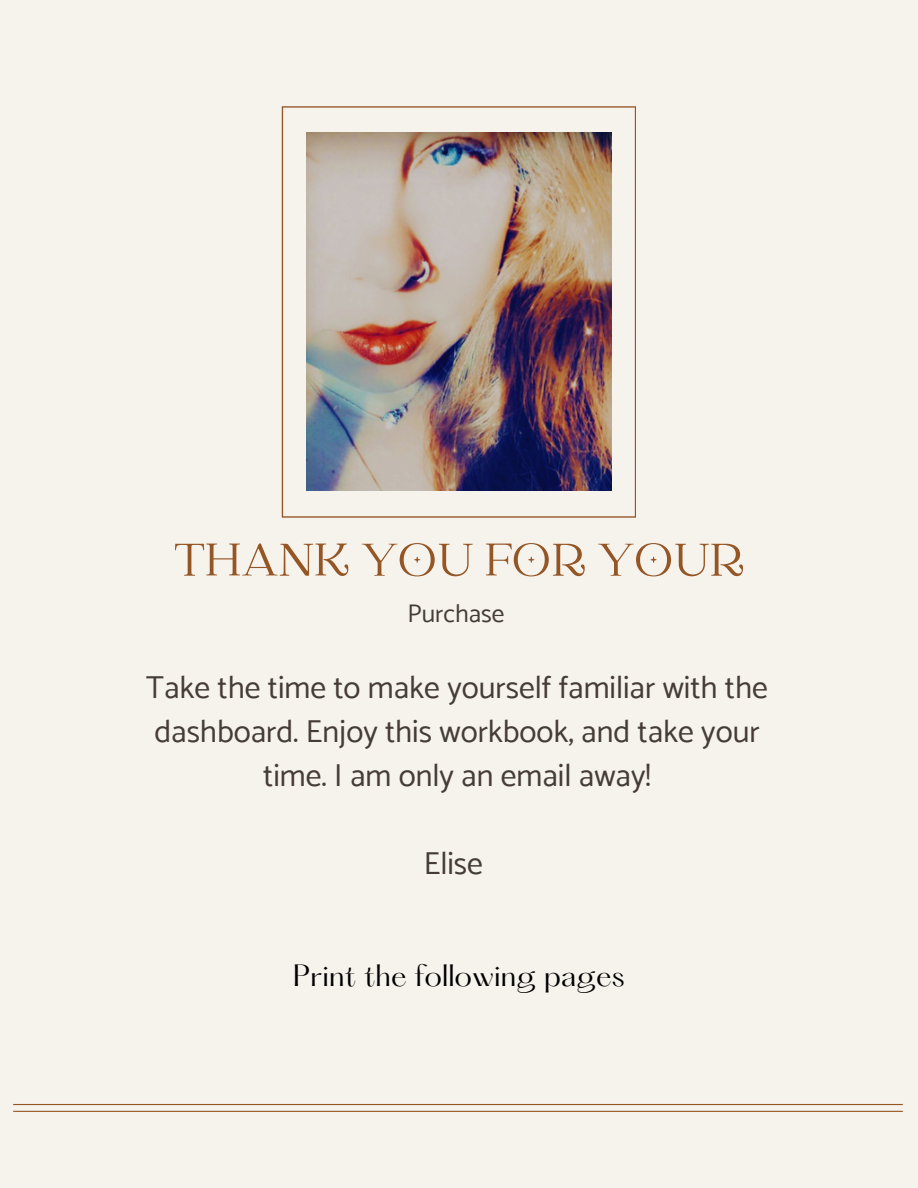
<style>
.page{position:relative;width:918px;height:1188px;background:#f6f2ec}
.page>*{position:absolute;margin:0;border:0;box-sizing:border-box;transform-origin:0 0}
.t1{font:50.85px "Catchy Mager";color:#955626}
.t2{font:31.65px/43.8px "Catamaran";color:#453c38;text-align:center}
.t3{font:27px "Hatton";color:#000}
.t4{font:25.35px "Catamaran";color:#453c38}
</style>
<div class="page">
<hr style="left:13px;top:1111px;width:890px;height:1px;background:#955626">
<hr style="left:13px;top:1104px;width:890px;height:1px;background:#955626">
<svg style="left:282px;top:106px;width:354px;height:412px"></svg>
<img style="left:307px;top:133px;width:305px;height:358px">
<p class="t1" style="left:174px;top:535px;width:572px">THANK YOU FOR YOUR</p>
<p class="t4" style="left:408px;top:598px;width:99px">Purchase</p>
<p class="t2" style="left:146px;top:665px;width:623px">Take the time to make yourself familiar with the dashboard. Enjoy this workbook, and take your time. I am only an email away!</p>
<p class="t2" style="left:424px;top:841px;width:61px">Elise</p>
<p class="t3" style="left:293px;top:963px;width:333px">Print the following pages</p>
</div>
